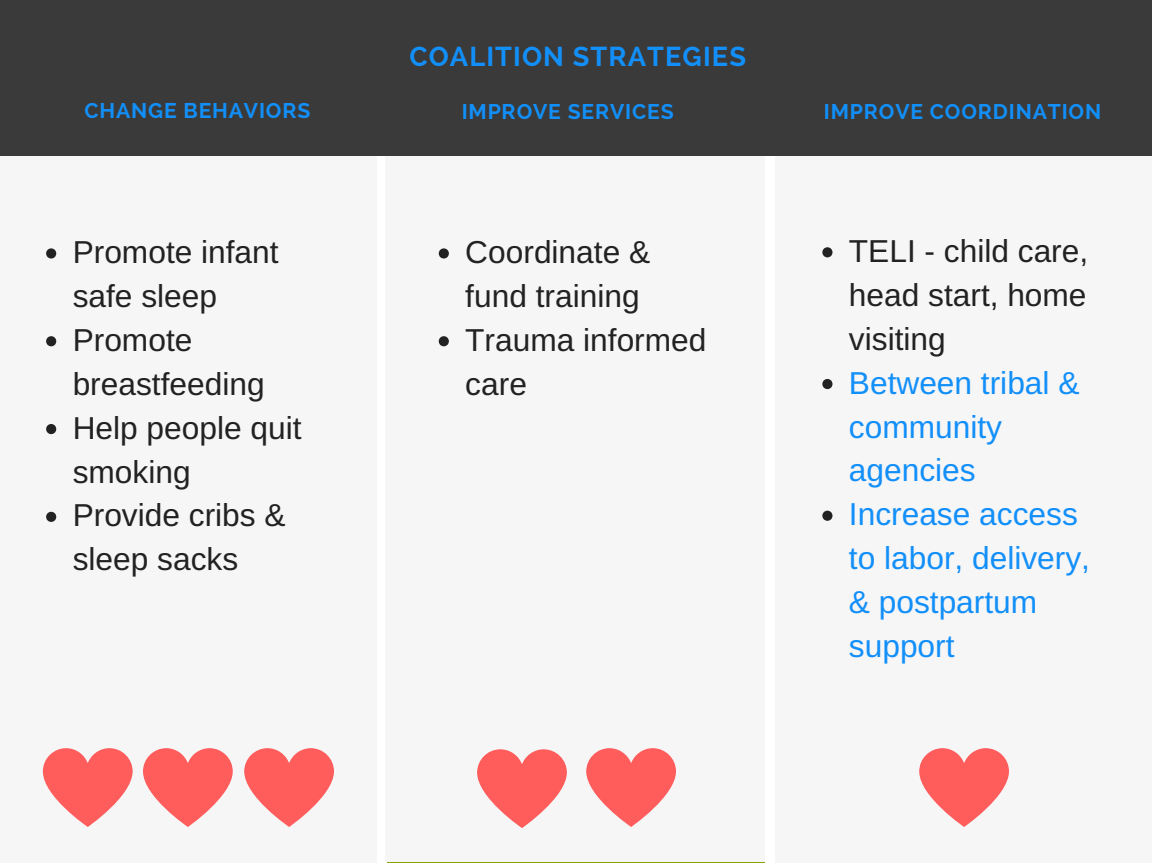
<style>
.page{position:relative;width:1152px;height:863px;background:#fff}
.page>*{position:absolute;margin:0;border:0;box-sizing:border-box;transform-origin:0 0}
.t1{font:31.65px/43.8px "Arimo";color:#222}
.t2{font:31.65px/43.8px "Arimo";color:#128ff9}
.t3{font:700 27.15px "Raleway";letter-spacing:.04em;color:#128ff9}
.t4{font:700 21.15px "Raleway";letter-spacing:.04em;color:#128ff9}
</style>
<div class="page">
<div style="left:0;top:130px;width:377px;height:732px;background:#f6f6f6"></div>
<div style="left:386px;top:130px;width:379px;height:731px;background:#f6f6f6"></div>
<div style="left:775px;top:130px;width:377px;height:732px;background:#f6f6f6"></div>
<div style="left:0;top:0;width:1152px;height:156px;background:#3a3a3a"></div>
<svg style="left:46px;top:248px;width:10px;height:10px"></svg>
<svg style="left:46px;top:336px;width:10px;height:10px"></svg>
<svg style="left:46px;top:424px;width:10px;height:10px"></svg>
<svg style="left:46px;top:512px;width:10px;height:10px"></svg>
<svg style="left:439px;top:248px;width:10px;height:10px"></svg>
<svg style="left:439px;top:336px;width:10px;height:10px"></svg>
<svg style="left:822px;top:247px;width:10px;height:10px"></svg>
<svg style="left:822px;top:379px;width:10px;height:10px"></svg>
<svg style="left:822px;top:510px;width:10px;height:10px"></svg>
<svg style="left:143px;top:748px;width:90px;height:78px"></svg>
<svg style="left:43px;top:748px;width:90px;height:78px"></svg>
<svg style="left:244px;top:748px;width:90px;height:78px"></svg>
<svg style="left:477px;top:749px;width:90px;height:79px"></svg>
<svg style="left:586px;top:748px;width:90px;height:78px"></svg>
<svg style="left:919px;top:748px;width:90px;height:78px"></svg>
<p class="t3" style="left:409px;top:41px;width:338px">COALITION STRATEGIES</p>
<p class="t4" style="left:85px;top:98px;width:227px">CHANGE BEHAVIORS</p>
<p class="t4" style="left:462px;top:99px;width:214px">IMPROVE SERVICES</p>
<p class="t4" style="left:824px;top:99px;width:279px">IMPROVE COORDINATION</p>
<p class="t1" style="left:73px;top:230px;width:230px">Promote infant safe sleep<br>Promote breastfeeding<br>Help people quit smoking<br>Provide cribs &amp; sleep sacks</p>
<p class="t1" style="left:465px;top:230px;width:243px">Coordinate &amp; fund training<br>Trauma informed care</p>
<p class="t1" style="left:849px;top:229px;width:241px;text-align:justify">TELI - child care, head start, home visiting</p>
<p class="t2" style="left:849px;top:360px;width:243px">Between tribal &amp; community agencies<br>Increase access to labor, delivery, &amp; postpartum support</p>
</div>
